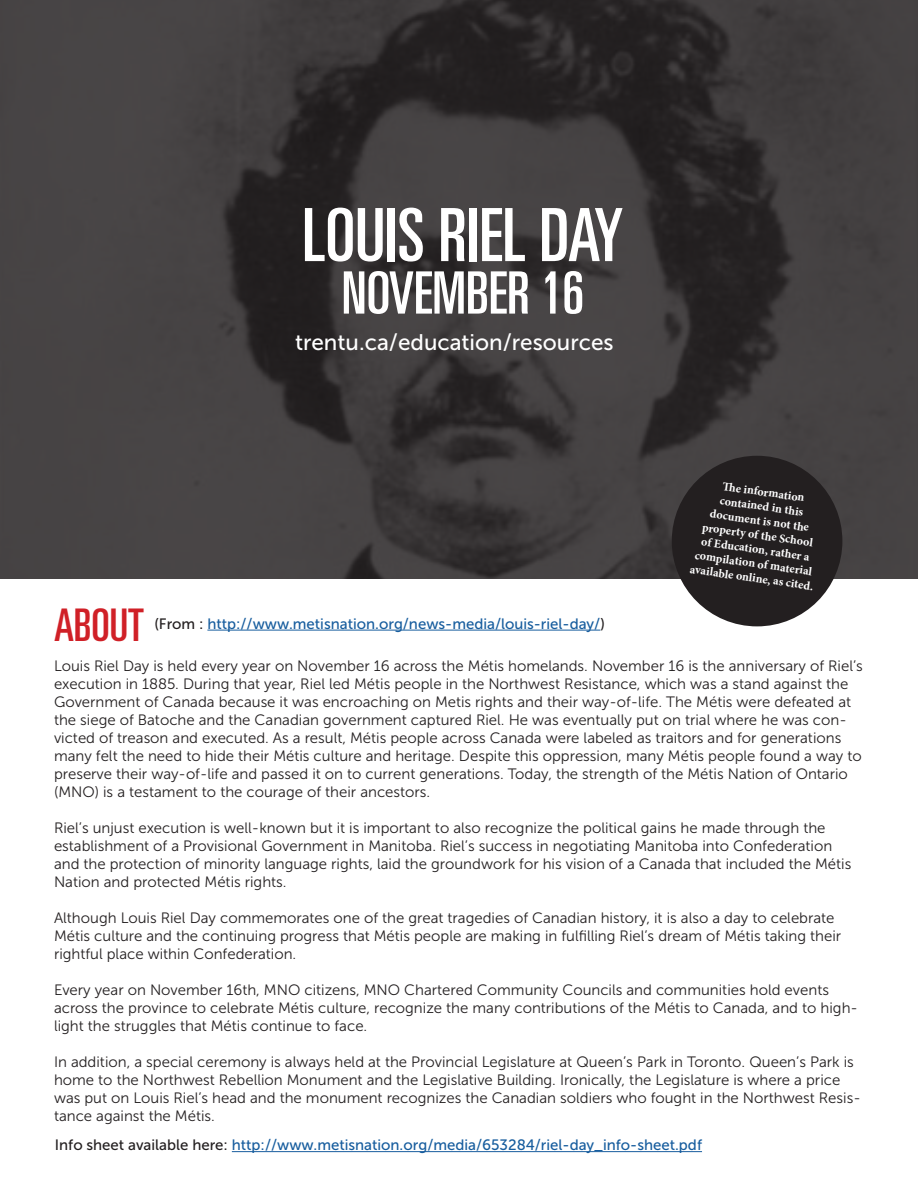
<style>
.page{position:relative;width:918px;height:1188px;background:#fff}
.page>*{position:absolute;margin:0;border:0;box-sizing:border-box;transform-origin:0 0}
.t1{font:ultra-condensed 73.5px "Univers LT Std";color:#fff}
.t2{font:ultra-condensed 58.5px "Univers LT Std";color:#fff}
.t3{font:ultra-condensed 45px "Univers LT Std";color:#d02027}
.t4{font:22.5px "Museo Sans 500";color:#fff}
.t5{font:15px/18px "Museo Sans 300";color:#231f20}
.t6{font:15px "Museo Sans 500";color:#175d9e}
.t7{font:700 12px/14.4px "Minion Pro";color:#fff;text-align:center}
.s1{color:#231f20}
</style>
<div class="page">
<svg style="left:0;top:0;width:918px;height:579px;background:#3d3a3b"></svg>
<div style="left:672px;top:456px;width:170px;height:170px;background:#231f20;border-radius:50%"></div>
<hr style="left:207px;top:630px;width:393px;height:1px;background:#175d9e">
<hr style="left:232px;top:1151px;width:470px;height:1px;background:#175d9e">
<p class="t1" style="left:302px;top:193px;width:323px">LOUIS RIEL DAY</p>
<p class="t2" style="left:342px;top:260px;width:244px">NOVEMBER 16</p>
<p class="t4" style="left:295px;top:329px;width:320px">trentu.ca/education/resources</p>
<p class="t3" style="left:54px;top:599px;width:91px">ABOUT</p>
<p class="t6" style="left:154px;top:615px;width:452px"><span class="s1">(From :</span> http://www.metisnation.org/news-media/louis-riel-day/<span class="s1">)</span></p>
<p class="t7" style="left:724px;top:479px;width:84px;rotate:8deg">Th e information</p>
<p class="t7" style="left:721px;top:493px;width:86px;rotate:8deg">contained in this</p>
<p class="t7" style="left:699px;top:504px;width:126px;rotate:8deg">document is not the property of the School of Education, rather a compilation of material available online, as cited.</p>
<p class="t5" style="left:54px;top:657px;width:810px">Louis Riel Day is held every year on November 16 across the Métis homelands. November 16 is the anniversary of Riel’s execution in 1885. During that year, Riel led Métis people in the Northwest Resistance, which was a stand against the Government of Canada because it was encroaching on Metis rights and their way-of-life. The Métis were defeated at the siege of Batoche and the Canadian government captured Riel. He was eventually put on trial where he was con&shy;victed of treason and executed. As a result, Métis people across Canada were labeled as traitors and for generations many felt the need to hide their Métis culture and heritage. Despite this oppression, many Métis people found a way to preserve their way-of-life and passed it on to current generations. Today, the strength of the Métis Nation of Ontario (MNO) is a testament to the courage of their ancestors.</p>
<p class="t5" style="left:54px;top:819px;width:799px">Riel’s unjust execution is well-known but it is important to also recognize the political gains he made through the establishment of a Provisional Government in Manitoba. Riel’s success in negotiating Manitoba into Confederation and the protection of minority language rights, laid the groundwork for his vision of a Canada that included the Métis Nation and protected Métis rights.</p>
<p class="t5" style="left:54px;top:909px;width:789px">Although Louis Riel Day commemorates one of the great tragedies of Canadian history, it is also a day to celebrate<br>Métis culture and the continuing progress that Métis people are making in fulfilling Riel’s dream of Métis taking their rightful place within Confederation.</p>
<p class="t5" style="left:54px;top:981px;width:805px">Every year on November 16th, MNO citizens, MNO Chartered Community Councils and communities hold events across the province to celebrate Métis culture, recognize the many contributions of the Métis to Canada, and to high&shy;light the struggles that Métis continue to face.</p>
<p class="t5" style="left:54px;top:1053px;width:808px">In addition, a special ceremony is always held at the Provincial Legislature at Queen’s Park in Toronto. Queen’s Park is home to the Northwest Rebellion Monument and the Legislative Building. Ironically, the Legislature is where a price was put on Louis Riel’s head and the monument recognizes the Canadian soldiers who fought in the Northwest Resis&shy;tance against the Métis.</p>
<p class="t6" style="left:55px;top:1137px;width:649px"><span class="s1">Info sheet available here:</span> http://www.metisnation.org/media/653284/riel-day_info-sheet.pdf</p>
</div>
